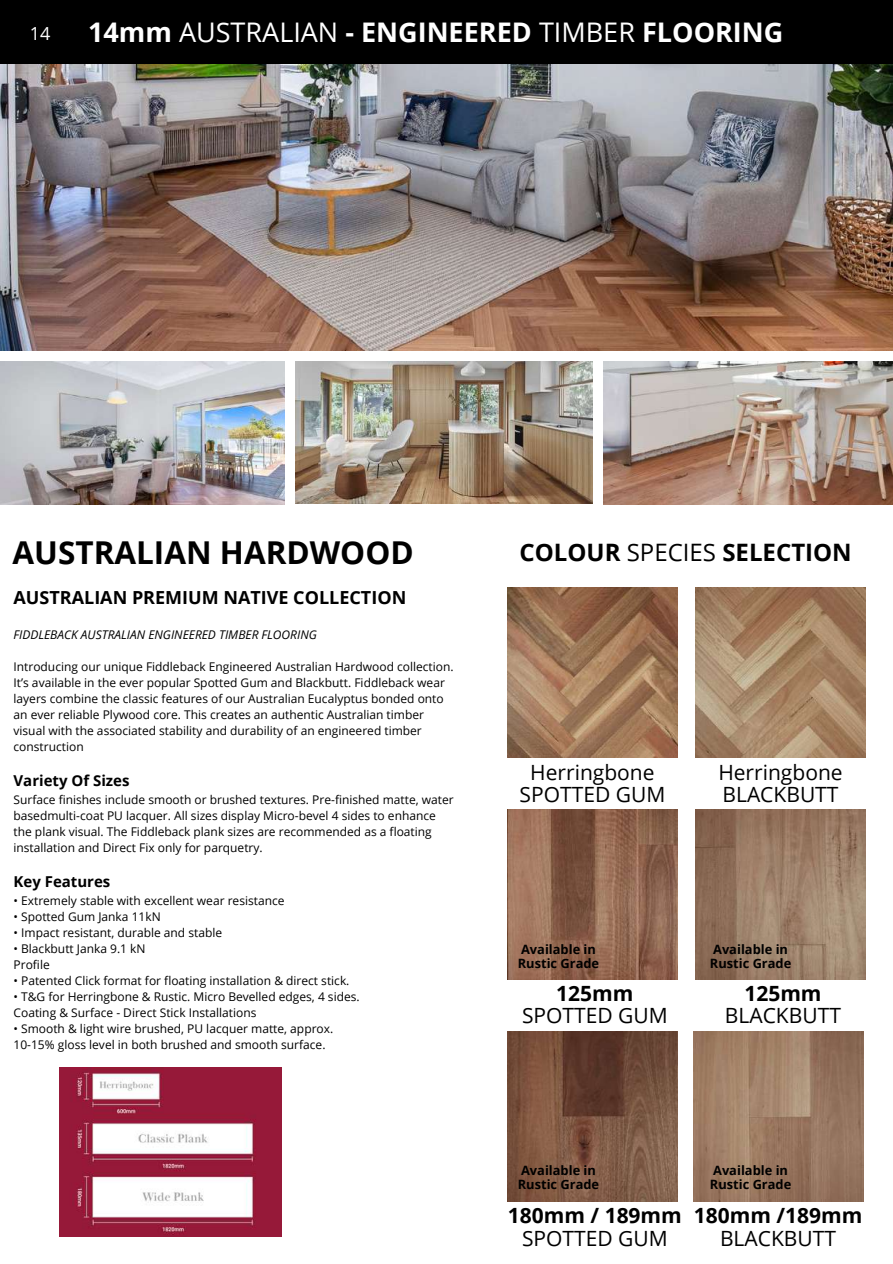
<style>
.page{position:relative;width:893px;height:1264px;background:#fff}
.page>*{position:absolute;margin:0;border:0;box-sizing:border-box;transform-origin:0 0}
.t1{font:700 31.5px "Open Sans";color:#000}
.t2{font:700 27px "Open Sans";color:#fff}
.t3{font:700 24px "Open Sans";color:#000}
.t4{font:21px/22.5px "Open Sans";color:#000;text-align:center}
.t5{font:700 21px "Open Sans";color:#000}
.t6{font:700 18px "Open Sans";color:#000}
.t7{font:18px "Open Sans";color:#fff}
.t8{font:700 15px "Open Sans";color:#000}
.t9{font:700 12.9px/13.8px "Open Sans";color:#000}
.t10{font:12px/16px "Open Sans";color:#000}
.t11{font:italic 12px "Open Sans";color:#000}
.s1{font-weight:400}
</style>
<div class="page">
<div style="left:0;top:0;width:892px;height:64px;background:#000"></div>
<img style="left:0;top:64px;width:892px;height:286px">
<img style="left:0;top:361px;width:284px;height:143px">
<img style="left:295px;top:361px;width:297px;height:143px">
<img style="left:603px;top:361px;width:289px;height:143px">
<img style="left:695px;top:587px;width:170px;height:170px">
<img style="left:507px;top:587px;width:170px;height:170px">
<img style="left:507px;top:809px;width:170px;height:170px">
<img style="left:695px;top:809px;width:170px;height:170px">
<img style="left:507px;top:1031px;width:170px;height:170px">
<img style="left:693px;top:1031px;width:170px;height:170px">
<img style="left:59px;top:1067px;width:222px;height:169px">
<h3 class="t7" style="left:30px;top:21px;width:22px">14</h3>
<h2 class="t2" style="left:88px;top:13px;width:696px">14mm <span class="s1">AUSTRALIAN</span> - ENGINEERED <span class="s1">TIMBER</span> FLOORING</h2>
<h1 class="t1" style="left:13px;top:530px;width:402px">AUSTRALIAN HARDWOOD</h1>
<h3 class="t6" style="left:14px;top:584px;width:394px">AUSTRALIAN PREMIUM NATIVE COLLECTION</h3>
<p class="t11" style="left:14px;top:625px;width:305px">FIDDLEBACK AUSTRALIAN ENGINEERED TIMBER FLOORING</p>
<p class="t10" style="left:14px;top:658px;width:441px">Introducing our unique Fiddleback Engineered Australian Hardwood collection.<br>It’s available in the ever popular Spotted Gum and Blackbutt. Fiddleback wear layers combine the classic features of our Australian Eucalyptus bonded onto an ever reliable Plywood core. This creates an authentic Australian timber visual with the associated stability and durability of an engineered timber construction</p>
<p class="t8" style="left:14px;top:769px;width:117px">Variety Of Sizes</p>
<p class="t10" style="left:14px;top:791px;width:441px">Surface finishes include smooth or brushed textures. Pre-finished matte, water basedmulti-coat PU lacquer. All sizes display Micro-bevel 4 sides to enhance the plank visual. The Fiddleback plank sizes are recommended as a floating installation and Direct Fix only for parquetry.</p>
<p class="t8" style="left:14px;top:870px;width:98px">Key Features</p>
<p class="t10" style="left:14px;top:892px;width:272px">• Extremely stable with excellent wear resistance</p>
<p class="t10" style="left:14px;top:908px;width:149px">• Spotted Gum Janka 11kN</p>
<p class="t10" style="left:14px;top:924px;width:210px">• Impact resistant, durable and stable</p>
<p class="t10" style="left:14px;top:940px;width:133px">• Blackbutt Janka 9.1 kN<br>Profile</p>
<p class="t10" style="left:14px;top:972px;width:337px">• Patented Click format for floating installation &amp; direct stick.</p>
<p class="t10" style="left:14px;top:988px;width:347px">• T&amp;G for Herringbone &amp; Rustic. Micro Bevelled edges, 4 sides.<br>Coating &amp; Surface - Direct Stick Installations</p>
<p class="t10" style="left:14px;top:1020px;width:321px">• Smooth &amp; light wire brushed, PU lacquer matte, approx.<br>10-15% gloss level in both brushed and smooth surface.</p>
<h3 class="t3" style="left:519px;top:535px;width:334px">COLOUR <span class="s1">SPECIES</span> SELECTION</h3>
<h3 class="t4" style="left:519px;top:760px;width:147px">Herringbone<br>SPOTTED GUM</h3>
<h3 class="t4" style="left:718px;top:760px;width:126px;text-align:left">Herringbone<br>BLACKBUTT</h3>
<p class="t9" style="left:518px;top:942px;width:83px">Available in<br>Rustic Grade</p>
<p class="t9" style="left:709px;top:942px;width:83px">Available in<br>Rustic Grade</p>
<h3 class="t5" style="left:556px;top:978px;width:79px">125mm</h3>
<h3 class="t4" style="left:522px;top:1004px;width:147px">SPOTTED GUM</h3>
<h3 class="t5" style="left:744px;top:978px;width:79px">125mm</h3>
<h3 class="t4" style="left:724px;top:1004px;width:117px">BLACKBUTT</h3>
<p class="t9" style="left:518px;top:1163px;width:83px">Available in<br>Rustic Grade</p>
<p class="t9" style="left:709px;top:1163px;width:83px">Available in<br>Rustic Grade</p>
<h3 class="t5" style="left:508px;top:1200px;width:175px">180mm / 189mm</h3>
<h3 class="t4" style="left:522px;top:1226px;width:147px">SPOTTED GUM</h3>
<h3 class="t5" style="left:693px;top:1200px;width:170px">180mm /189mm</h3>
<h3 class="t4" style="left:720px;top:1226px;width:117px">BLACKBUTT</h3>
</div>
